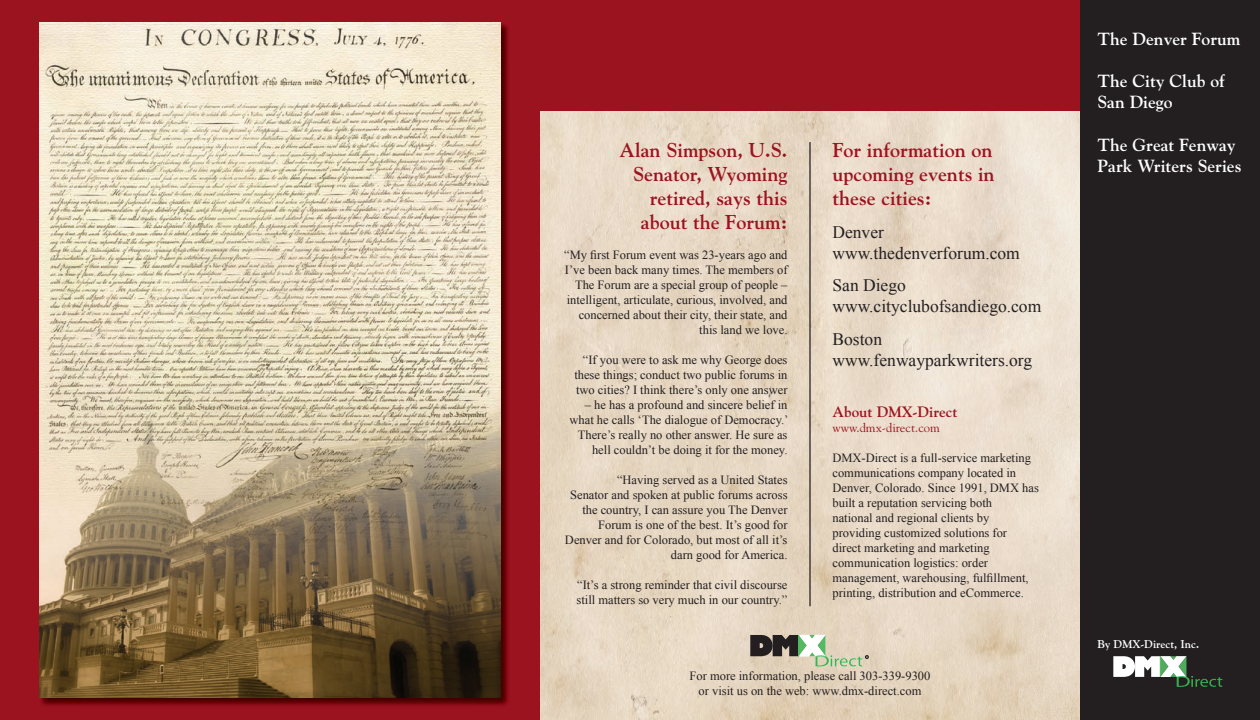
<style>
.page{position:relative;width:1260px;height:720px;background:#fff}
.page>*{position:absolute;margin:0;border:0;box-sizing:border-box;transform-origin:0 0}
.t1{font:700 20px/24px "Goudy";color:#9c1320;text-align:right}
.t2{font:17.5px/21px "Times New Roman";color:#231f20}
.t3{font:700 17.5px/21.2px "Goudy";color:#fff}
.t4{font:700 15px "Goudy";color:#9c1320}
.t5{font:12.5px/15px "Times New Roman";color:#231f20;text-align:right}
.t6{font:12.5px "Goudy";color:#9c1320}
.t7{font:700 11.25px "Goudy";color:#fff}
</style>
<div class="page">
<div style="left:1080px;top:0;width:180px;height:720px;background:#231f20"></div>
<div style="left:0;top:0;width:540px;height:720px;background:#9c1320"></div>
<img style="left:540px;top:111px;width:540px;height:609px">
<div style="left:526px;top:0;width:554px;height:111px;background:#9c1320"></div>
<img style="left:500px;top:22px;width:8px;height:42px">
<img style="left:467px;top:64px;width:41px;height:642px">
<img style="left:39px;top:22px;width:461px;height:676px">
<hr style="left:809px;top:142px;width:2px;height:464px;background:#231f20">
<svg style="left:1113px;top:656px;width:110px;height:31px"></svg>
<img style="left:815px;top:666px;width:14px;height:1px">
<svg style="left:750px;top:635px;width:118px;height:31px"></svg>
<h1 class="t1" style="left:620px;top:138px;width:169px">Alan Simpson, U.S.<br>Senator, Wyoming retired, says this about the Forum:</h1>
<p class="t5" style="left:564px;top:248px;width:225px">“My first Forum event was 23-years ago and I’ve been back many times. The members of The Forum are a special group of people – intelligent, articulate, curious, involved, and concerned about their city, their state, and this land we love.</p>
<p class="t5" style="left:574px;top:353px;width:215px;text-align:justify;text-indent:9px">“If you were to ask me why George does these things; conduct two public forums in two cities? I think there’s only one answer</p>
<p class="t5" style="left:570px;top:398px;width:220px">– he has a profound and sincere belief in what he calls ‘The dialogue of Democracy.’ There’s really no other answer. He sure as hell couldn’t be doing it for the money.</p>
<p class="t5" style="left:565px;top:473px;width:224px">“Having served as a United States<br>Senator and spoken at public forums across the country, I can assure you The Denver Forum is one of the best. It’s good for Denver and for Colorado, but most of all it’s darn good for America.</p>
<p class="t5" style="left:577px;top:578px;width:212px;text-align:left">“It’s a strong reminder that civil discourse still matters so very much in our country.”</p>
<h1 class="t1" style="left:832px;top:138px;width:164px;text-align:justify">For information on upcoming events in these cities:</h1>
<h2 class="t2" style="left:832px;top:221px;width:189px">Denver www.thedenverforum.com</h2>
<h2 class="t2" style="left:832px;top:275px;width:210px">San Diego www.cityclubofsandiego.com</h2>
<h2 class="t2" style="left:832px;top:328px;width:201px">Boston www.fenwayparkwriters.org</h2>
<p class="t4" style="left:832px;top:403px;width:126px">About DMX-Direct</p>
<p class="t6" style="left:832px;top:420px;width:109px">www.dmx-direct.com</p>
<p class="t5" style="left:832px;top:450px;width:208px;text-align:left">DMX-Direct is a full-service marketing communications company located in Denver, Colorado. Since 1991, DMX has built a reputation servicing both<br>national and regional clients by providing customized solutions for<br>direct marketing and marketing communication logistics: order management, warehousing, fulfillment, printing, distribution and eCommerce.</p>
<p class="t5" style="left:690px;top:668px;width:242px;text-align:center">For more information, please call 303-339-9300 or visit us on the web: www.dmx-direct.com</p>
<h2 class="t3" style="left:1098px;top:28px;width:144px">The Denver Forum</h2>
<h2 class="t3" style="left:1098px;top:70px;width:129px">The City Club of<br>San Diego</h2>
<h2 class="t3" style="left:1098px;top:134px;width:145px">The Great Fenway<br>Park Writers Series</h2>
<p class="t7" style="left:1097px;top:637px;width:103px">By DMX-Direct, Inc.</p>
</div>
